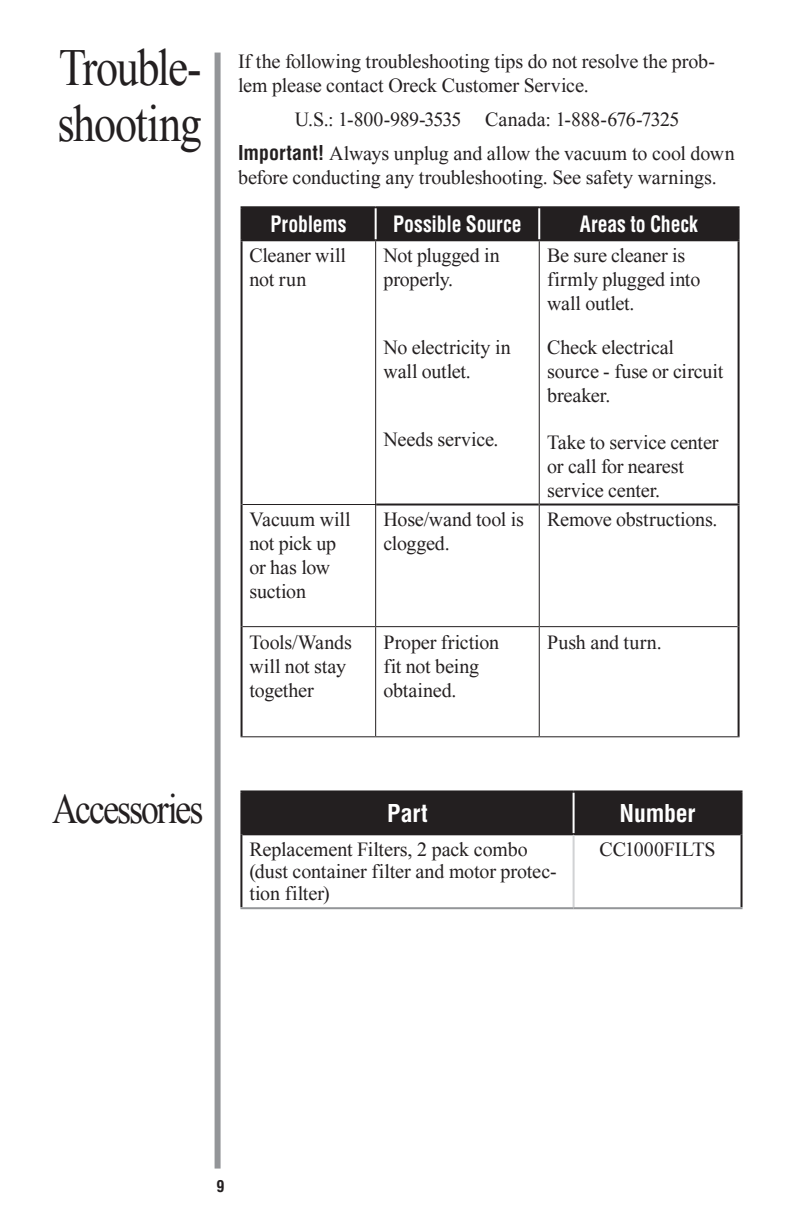
<style>
.page{position:relative;width:792px;height:1224px;background:#fff}
.page>*{position:absolute;margin:0;border:0;box-sizing:border-box;transform-origin:0 0}
.t1{font:52px/56px "Times";letter-spacing:-.03em;color:#231f20;scale:.85 1}
.t2{font:42px "Times";letter-spacing:-.05em;color:#231f20;scale:.85 1}
.t3{font:700 condensed 24px "Helvetica";letter-spacing:-.01em;color:#fff}
.t4{font:700 condensed 22px "Helvetica";letter-spacing:-.005em;color:#fff;scale:.9 1}
.t5{font:20px/24px "Times";letter-spacing:-.005em;color:#231f20}
.s1{font-family:"Helvetica";font-weight:700;font-stretch:condensed}
</style>
<div class="page">
<div style="left:215px;top:53px;width:6px;height:1116px;background:#939598"></div>
<div style="left:242px;top:792px;width:499px;height:41px;background:#231f20"></div>
<hr style="left:573px;top:792px;width:2px;height:41px;background:#fff">
<hr style="left:242px;top:833px;width:332px;height:2px;background:#231f20">
<hr style="left:574px;top:833px;width:167px;height:2px;background:#231f20">
<hr style="left:573px;top:835px;width:2px;height:72px;background:#d1d2d4">
<hr style="left:240px;top:790px;width:334px;height:2px;background:#231f20">
<hr style="left:240px;top:792px;width:2px;height:42px;background:#231f20">
<hr style="left:574px;top:790px;width:169px;height:2px;background:#231f20">
<hr style="left:741px;top:792px;width:2px;height:42px;background:#231f20">
<hr style="left:240px;top:834px;width:2px;height:73px;background:#231f20">
<hr style="left:741px;top:834px;width:2px;height:73px;background:#231f20">
<hr style="left:240px;top:907px;width:334px;height:2px;background:#939598">
<hr style="left:574px;top:907px;width:169px;height:2px;background:#939598">
<div style="left:243px;top:208px;width:495px;height:31px;background:#231f20"></div>
<hr style="left:241px;top:206px;width:135px;height:2px;background:#231f20">
<hr style="left:241px;top:208px;width:2px;height:31px;background:#231f20">
<hr style="left:376px;top:206px;width:163px;height:2px;background:#231f20">
<hr style="left:539px;top:206px;width:201px;height:2px;background:#231f20">
<hr style="left:738px;top:208px;width:2px;height:31px;background:#231f20">
<hr style="left:241px;top:239px;width:135px;height:2px;background:#231f20">
<hr style="left:241px;top:241px;width:2px;height:264px;background:#231f20">
<hr style="left:376px;top:239px;width:163px;height:2px;background:#231f20">
<hr style="left:539px;top:239px;width:201px;height:2px;background:#231f20">
<hr style="left:738px;top:241px;width:2px;height:263px;background:#231f20">
<hr style="left:241px;top:505px;width:2px;height:122px;background:#231f20">
<hr style="left:376px;top:504px;width:163px;height:2px;background:#231f20">
<hr style="left:540px;top:504px;width:200px;height:2px;background:#231f20">
<hr style="left:738px;top:506px;width:2px;height:121px;background:#231f20">
<hr style="left:241px;top:627px;width:2px;height:109px;background:#231f20">
<hr style="left:738px;top:627px;width:2px;height:109px;background:#231f20">
<hr style="left:375px;top:208px;width:2px;height:31px;background:#fff">
<hr style="left:375px;top:241px;width:1px;height:263px;background:#231f20">
<hr style="left:243px;top:504px;width:133px;height:1px;background:#231f20">
<hr style="left:375px;top:505px;width:1px;height:121px;background:#231f20">
<hr style="left:539px;top:505px;width:1px;height:121px;background:#231f20">
<hr style="left:243px;top:626px;width:133px;height:1px;background:#231f20">
<hr style="left:376px;top:626px;width:163px;height:1px;background:#231f20">
<hr style="left:375px;top:627px;width:1px;height:109px;background:#231f20">
<hr style="left:539px;top:626px;width:199px;height:1px;background:#231f20">
<hr style="left:539px;top:627px;width:1px;height:109px;background:#231f20">
<hr style="left:538px;top:208px;width:2px;height:31px;background:#fff">
<hr style="left:539px;top:241px;width:1px;height:264px;background:#231f20">
<hr style="left:241px;top:736px;width:135px;height:1px;background:#231f20">
<hr style="left:376px;top:736px;width:163px;height:1px;background:#231f20">
<hr style="left:539px;top:736px;width:201px;height:1px;background:#231f20">
<h1 class="t1" style="left:57px;top:39px;width:172px">Trouble&shy;shooting</h1>
<p class="t5" style="left:238px;top:49px;width:479px">If the following troubleshooting tips do not resolve the prob&shy;lem please contact Oreck Customer Service.</p>
<p class="t5" style="left:238px;top:102px;width:498px;line-height:34px;text-align:center">U.S.: 1-800-989-3535 Canada: 1-888-676-7325<br><span class="s1">Important!</span> Always unplug and allow the vacuum to cool down</p>
<p class="t5" style="left:238px;top:165px;width:480px">before conducting any troubleshooting. See safety warnings.</p>
<p class="t4" style="left:271px;top:211px;width:86px">Problems</p>
<p class="t4" style="left:393px;top:211px;width:144px">Possible Source</p>
<p class="t4" style="left:580px;top:211px;width:133px">Areas to Check</p>
<p class="t5" style="left:250px;top:243px;width:98px">Cleaner will not run</p>
<p class="t5" style="left:384px;top:243px;width:118px">Not plugged in properly.</p>
<p class="t5" style="left:547px;top:243px;width:155px">Be sure cleaner is firmly plugged into wall outlet.</p>
<p class="t5" style="left:547px;top:335px;width:177px">Check electrical source - fuse or circuit breaker.</p>
<p class="t5" style="left:547px;top:430px;width:173px">Take to service center or call for nearest service center.</p>
<p class="t5" style="left:384px;top:335px;width:129px">No electricity in wall outlet.</p>
<p class="t5" style="left:384px;top:428px;width:116px">Needs service.</p>
<p class="t5" style="left:250px;top:507px;width:103px">Vacuum will not pick up or has low suction</p>
<p class="t5" style="left:384px;top:507px;width:142px">Hose/wand tool is clogged.</p>
<p class="t5" style="left:547px;top:507px;width:172px">Remove obstructions.</p>
<p class="t5" style="left:250px;top:630px;width:104px">Tools/Wands will not stay together</p>
<p class="t5" style="left:384px;top:630px;width:117px">Proper friction fit not being obtained.</p>
<p class="t5" style="left:547px;top:630px;width:116px">Push and turn.</p>
<h2 class="t2" style="left:52px;top:785px;width:179px">Accessories</h2>
<p class="t3" style="left:387px;top:799px;width:42px">Part</p>
<p class="t3" style="left:620px;top:799px;width:78px">Number</p>
<p class="t5" style="left:249px;top:838px;width:309px;line-height:22px">Replacement Filters, 2 pack combo (dust container filter and motor protec&shy;tion filter)</p>
<p class="t5" style="left:600px;top:837px;width:117px">CC1000FILTS</p>
</div>
